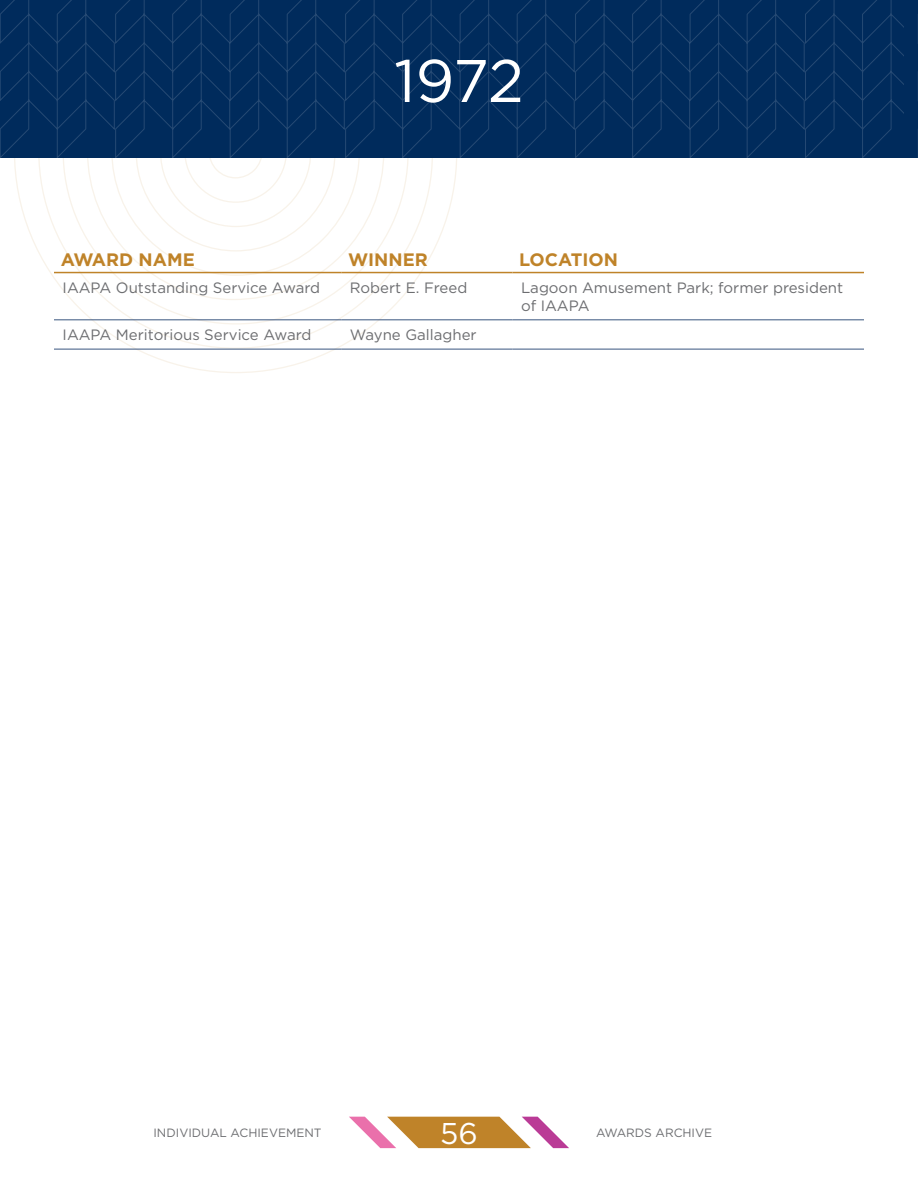
<style>
.page{position:relative;width:918px;height:1188px;background:#fff}
.page>*{position:absolute;margin:0;border:0;box-sizing:border-box;transform-origin:0 0}
.t1{font:60px "Gotham";color:#fff}
.t2{font:30px "Gotham";color:#fff}
.Body_Text{font:700 18px "Gotham";color:#bf8329}
.Body_Text-2{font:15px/18px "Gotham";color:#6c6d70}
.t3{font:12px "Gotham";color:#6c6d70}
</style>
<div class="page">
<svg style="left:38px;top:252px;width:419px;height:121px"></svg>
<svg style="left:0;top:0;width:918px;height:252px"></svg>
<svg style="left:349px;top:1117px;width:220px;height:31px"></svg>
<hr style="left:54px;top:272px;width:287px;height:1px;background:#bf8329">
<hr style="left:341px;top:272px;width:171px;height:1px;background:#bf8329">
<hr style="left:512px;top:272px;width:352px;height:1px;background:#bf8329">
<hr style="left:54px;top:319px;width:287px;height:1px;background:#39557f">
<hr style="left:341px;top:319px;width:171px;height:1px;background:#39557f">
<hr style="left:512px;top:319px;width:352px;height:1px;background:#39557f">
<hr style="left:54px;top:349px;width:287px;height:1px;background:#39557f">
<hr style="left:341px;top:349px;width:171px;height:1px;background:#39557f">
<hr style="left:512px;top:349px;width:352px;height:1px;background:#39557f">
<p class="t1" style="left:394px;top:42px;width:131px">1972</p>
<p class="Body_Text" style="left:61px;top:247px;width:136px">AWARD NAME</p>
<p class="Body_Text" style="left:348px;top:247px;width:81px">WINNER</p>
<p class="Body_Text" style="left:519px;top:247px;width:100px">LOCATION</p>
<p class="Body_Text-2" style="left:63px;top:279px;width:259px">IAAPA Outstanding Service Award</p>
<p class="Body_Text-2" style="left:350px;top:279px;width:119px">Robert E. Freed</p>
<p class="Body_Text-2" style="left:521px;top:279px;width:324px">Lagoon Amusement Park; former president of IAAPA</p>
<p class="Body_Text-2" style="left:63px;top:326px;width:250px">IAAPA Meritorious Service Award</p>
<p class="Body_Text-2" style="left:350px;top:326px;width:128px">Wayne Gallagher</p>
<p class="t3" style="left:153px;top:1125px;width:170px">INDIVIDUAL ACHIEVEMENT</p>
<p class="t2" style="left:440px;top:1114px;width:39px">56</p>
<p class="t3" style="left:596px;top:1125px;width:117px">AWARDS ARCHIVE</p>
</div>
